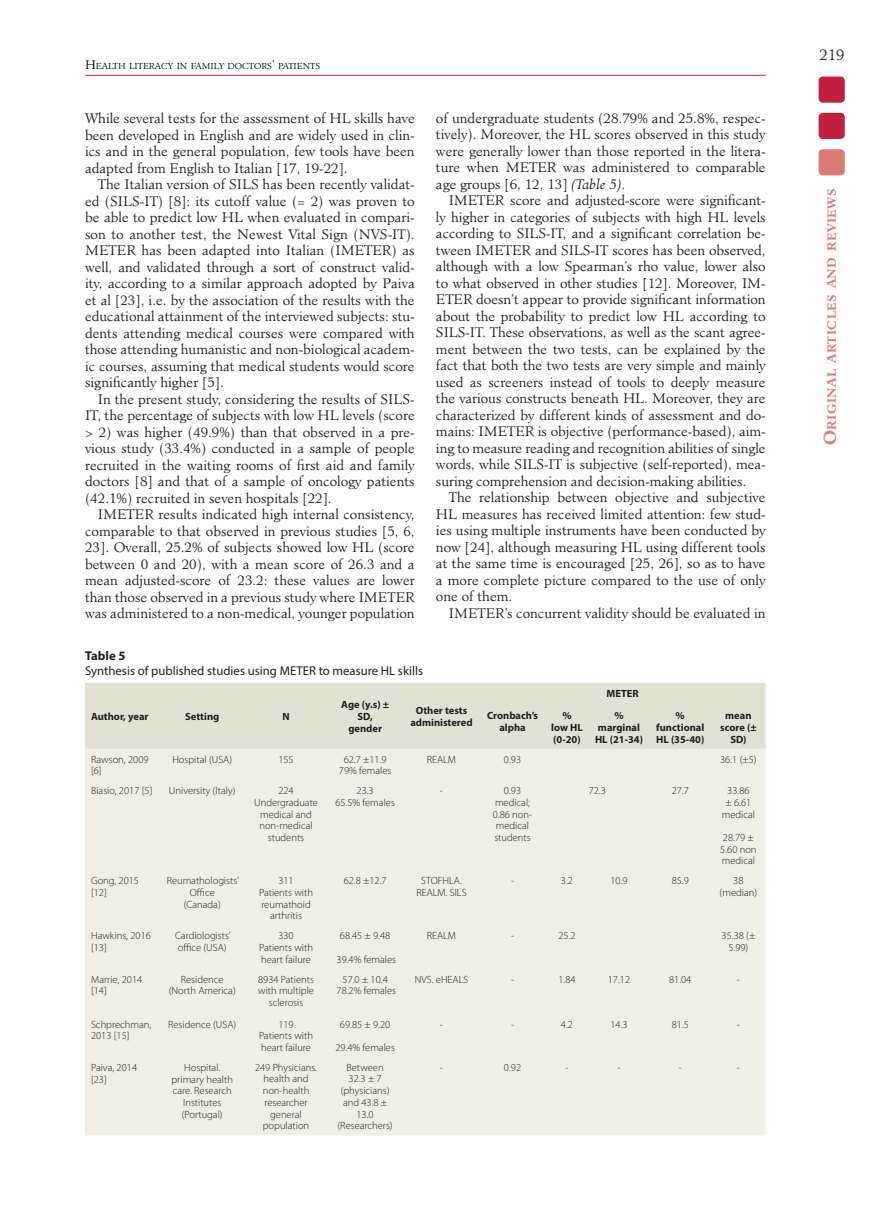
<style>
.page{position:relative;width:872px;height:1212px;background:#fff}
.page>*{position:absolute;margin:0;border:0;box-sizing:border-box;transform-origin:0 0}
.t1{font:300 15px "Minister Std";color:#231f20}
.t2{font:300 13.5px/16.5px "Minister Std";color:#231f20;text-align:justify}
.t3{font:12.75px "Myriad Pro";color:#231f20}
.t4{font:700 12.75px "Myriad Pro";color:#231f20}
.t5{font:700 11.55px "Minister Std";letter-spacing:.045em;color:#d97c74}
.t6{font:300 10.5px/11.7px "Myriad Pro";color:#231f20;text-align:center}
.t7{font:700 10.5px/11.7px "Myriad Pro";color:#231f20;text-align:center}
.t8{font:300 8.4px "Minister Std";color:#000}
.s1{font-size:12px}
.s2{font-style:italic}
.s3{font-size:16.5px}
</style>
<div class="page">
<hr style="left:85px;top:75px;width:680px;height:1px;background:#c31f3d">
<div style="left:818px;top:77px;width:26px;height:26px;background:#c31f3d;border-radius:4px"></div>
<div style="left:818px;top:113px;width:26px;height:26px;background:#c31f3d;border-radius:4px"></div>
<div style="left:818px;top:149px;width:26px;height:26px;background:#d97c74;border-radius:4px"></div>
<div style="left:85px;top:683px;width:680px;height:66px;background:#e6e0d3"></div>
<div style="left:85px;top:749px;width:680px;height:386px;background:#f2eee6"></div>
<p class="t8" style="left:85px;top:61px;width:236px"><span class="s1">H</span>EALTH LITERACY IN FAMILY DOCTORS<span class="s1">’</span> PATIENTS</p>
<p class="t2" style="left:85px;top:110px;width:331px">While several tests for the assessment of HL skills have been developed in English and are widely used in clin&shy;ics and in the general population, few tools have been adapted from English to Italian [17, 19-22].</p>
<p class="t2" style="left:85px;top:176px;width:331px;text-indent:13px">The Italian version of SILS has been recently validat&shy;ed (SILS-IT) [8]: its cutoff value (= 2) was proven to be able to predict low HL when evaluated in compari&shy;son to another test, the Newest Vital Sign (NVS-IT).<br>METER has been adapted into Italian (IMETER) as well, and validated through a sort of construct valid&shy;ity, according to a similar approach adopted by Paiva et al [23], i.e. by the association of the results with the educational attainment of the interviewed subjects: stu&shy;dents attending medical courses were compared with those attending humanistic and non-biological academ&shy;ic courses, assuming that medical students would score significantly higher [5].</p>
<p class="t2" style="left:85px;top:390px;width:331px;text-indent:13px">In the present study, considering the results of SILS-IT, the percentage of subjects with low HL levels (score &gt; 2) was higher (49.9%) than that observed in a pre&shy;vious study (33.4%) conducted in a sample of people recruited in the waiting rooms of first aid and family doctors [8] and that of a sample of oncology patients (42.1%) recruited in seven hospitals [22].</p>
<p class="t2" style="left:85px;top:506px;width:331px;text-indent:13px">IMETER results indicated high internal consistency, comparable to that observed in previous studies [5, 6, 23]. Overall, 25.2% of subjects showed low HL (score between 0 and 20), with a mean score of 26.3 and a mean adjusted-score of 23.2: these values are lower than those observed in a previous study where IMETER was administered to a non-medical, younger population</p>
<p class="t2" style="left:436px;top:110px;width:331px">of undergraduate students (28.79% and 25.8%, respec&shy;tively). Moreover, the HL scores observed in this study were generally lower than those reported in the litera&shy;ture when METER was administered to comparable age groups [6, 12, 13] <span class="s2">(Table 5)</span>.</p>
<p class="t2" style="left:436px;top:192px;width:331px;text-indent:13px">IMETER score and adjusted-score were significant&shy;ly higher in categories of subjects with high HL levels according to SILS-IT, and a significant correlation be&shy;tween IMETER and SILS-IT scores has been observed, although with a low Spearman’s rho value, lower also to what observed in other studies [12]. Moreover, IM-ETER doesn’t appear to provide significant information about the probability to predict low HL according to SILS-IT. These observations, as well as the scant agree&shy;ment between the two tests, can be explained by the fact that both the two tests are very simple and mainly used as screeners instead of tools to deeply measure the various constructs beneath HL. Moreover, they are characterized by different kinds of assessment and do&shy;mains: IMETER is objective (performance-based), aim&shy;ing to measure reading and recognition abilities of single words, while SILS-IT is subjective (self-reported), mea&shy;suring comprehension and decision-making abilities.</p>
<p class="t2" style="left:436px;top:489px;width:331px;text-indent:13px">The relationship between objective and subjective HL measures has received limited attention: few stud&shy;ies using multiple instruments have been conducted by now [24], although measuring HL using different tools at the same time is encouraged [25, 26], so as to have a more complete picture compared to the use of only one of them.</p>
<p class="t2" style="left:449px;top:605px;width:318px">IMETER’s concurrent validity should be evaluated in</p>
<p class="t4" style="left:85px;top:647px;width:42px">Table 5</p>
<p class="t3" style="left:85px;top:662px;width:340px">Synthesis of published studies using METER to measure HL skills</p>
<p class="t7" style="left:91px;top:710px;width:59px">Author, year</p>
<p class="t7" style="left:185px;top:710px;width:36px">Setting</p>
<p class="t7" style="left:282px;top:710px;width:9px">N</p>
<p class="t7" style="left:341px;top:698px;width:49px">Age (y.s) ±<br>SD, gender</p>
<p class="t7" style="left:410px;top:704px;width:64px">Other tests administered</p>
<p class="t7" style="left:606px;top:687px;width:34px">METER</p>
<p class="t7" style="left:487px;top:710px;width:53px">Cronbach’s alpha</p>
<p class="t7" style="left:551px;top:710px;width:33px">%<br>low HL (0-20)</p>
<p class="t7" style="left:595px;top:710px;width:50px">% marginal<br>HL (21-34)</p>
<p class="t7" style="left:656px;top:710px;width:50px">% functional<br>HL (35-40)</p>
<p class="t7" style="left:720px;top:710px;width:38px">mean score (±<br>SD)</p>
<p class="t6" style="left:91px;top:753px;width:59px;text-align:left">Rawson, 2009 [6]</p>
<p class="t6" style="left:172px;top:753px;width:61px">Hospital (USA)</p>
<p class="t6" style="left:278px;top:753px;width:17px">155</p>
<p class="t6" style="left:339px;top:753px;width:54px">62.7 ±11.9<br>79% females</p>
<p class="t6" style="left:427px;top:753px;width:31px">REALM</p>
<p class="t6" style="left:504px;top:753px;width:19px">0.93</p>
<p class="t6" style="left:720px;top:753px;width:38px">36.1 (±5)</p>
<p class="t6" style="left:91px;top:785px;width:63px">Biasio, 2017 [5]</p>
<p class="t6" style="left:169px;top:785px;width:68px">University (Italy)</p>
<p class="t6" style="left:254px;top:785px;width:65px">224<br>Undergraduate medical and non-medical students</p>
<p class="t6" style="left:335px;top:785px;width:61px">23.3<br>65.5% females</p>
<p class="t6" style="left:440px;top:785px;width:5px">-</p>
<p class="t6" style="left:493px;top:785px;width:41px">0.93 medical;<br>0.86 non&shy;medical students</p>
<p class="t6" style="left:589px;top:785px;width:19px">72.3</p>
<p class="t6" style="left:671px;top:785px;width:19px">27.7</p>
<p class="t6" style="left:722px;top:785px;width:35px">33.86<br>± 6.61 medical</p>
<p class="t6" style="left:720px;top:832px;width:38px;text-align:left">28.79 ±<br>5.60 non medical</p>
<p class="t6" style="left:91px;top:875px;width:50px;text-align:left">Gong, 2015 [12]</p>
<p class="t6" style="left:167px;top:875px;width:74px">Reumathologists’<br>Office<br>(Canada)</p>
<p class="t6" style="left:259px;top:875px;width:55px">311<br>Patients with reumathoid arthritis</p>
<p class="t6" style="left:344px;top:875px;width:44px">62.8 ±12.7</p>
<p class="t6" style="left:416px;top:875px;width:52px">STOFHLA.<br>REALM. SILS</p>
<p class="t6" style="left:511px;top:875px;width:5px">-</p>
<p class="t6" style="left:561px;top:875px;width:14px">3.2</p>
<p class="t6" style="left:610px;top:875px;width:19px">10.9</p>
<p class="t6" style="left:671px;top:875px;width:19px">85.9</p>
<p class="t6" style="left:719px;top:875px;width:39px">38 (median)</p>
<p class="t6" style="left:91px;top:930px;width:61px;text-align:left">Hawkins, 2016 [13]</p>
<p class="t6" style="left:175px;top:930px;width:57px;text-align:left">Cardiologists’ office (USA)</p>
<p class="t6" style="left:259px;top:930px;width:55px">330<br>Patients with heart failure</p>
<p class="t6" style="left:340px;top:930px;width:52px">68.45 ± 9.48</p>
<p class="t6" style="left:427px;top:930px;width:31px">REALM</p>
<p class="t6" style="left:511px;top:930px;width:5px">-</p>
<p class="t6" style="left:558px;top:930px;width:19px">25.2</p>
<p class="t6" style="left:721px;top:930px;width:35px">35.38 (±<br>5.99)</p>
<p class="t6" style="left:336px;top:953px;width:61px">39.4% females</p>
<p class="t6" style="left:91px;top:973px;width:53px;text-align:left">Marrie, 2014 [14]</p>
<p class="t6" style="left:169px;top:973px;width:69px">Residence (North America)</p>
<p class="t6" style="left:258px;top:973px;width:57px">8934 Patients with multiple sclerosis</p>
<p class="t6" style="left:336px;top:973px;width:61px">57.0 ± 10.4<br>78.2% females</p>
<p class="t6" style="left:415px;top:973px;width:55px">NVS. eHEALS</p>
<p class="t6" style="left:511px;top:973px;width:5px">-</p>
<p class="t6" style="left:558px;top:973px;width:19px">1.84</p>
<p class="t6" style="left:608px;top:973px;width:24px">17.12</p>
<p class="t6" style="left:669px;top:973px;width:24px">81.04</p>
<p class="t6" style="left:737px;top:973px;width:5px">-</p>
<p class="t6" style="left:91px;top:1018px;width:62px;text-align:left">Schprechman,<br>2013 [15]</p>
<p class="t6" style="left:168px;top:1018px;width:70px">Residence (USA)</p>
<p class="t6" style="left:259px;top:1018px;width:55px">119<br>Patients with heart failure</p>
<p class="t6" style="left:340px;top:1018px;width:52px">69.85 ± 9.20</p>
<p class="t6" style="left:440px;top:1018px;width:5px">-</p>
<p class="t6" style="left:511px;top:1018px;width:5px">-</p>
<p class="t6" style="left:561px;top:1018px;width:14px">4.2</p>
<p class="t6" style="left:610px;top:1018px;width:19px">14.3</p>
<p class="t6" style="left:671px;top:1018px;width:19px">81.5</p>
<p class="t6" style="left:737px;top:1018px;width:5px">-</p>
<p class="t6" style="left:335px;top:1042px;width:61px">29.4% females</p>
<p class="t6" style="left:91px;top:1061px;width:48px;text-align:left">Paiva, 2014 [23]</p>
<p class="t6" style="left:171px;top:1061px;width:63px">Hospital. primary health care. Research<br>Institutes (Portugal)</p>
<p class="t6" style="left:255px;top:1061px;width:64px">249 Physicians. health and non-health researcher general population</p>
<p class="t6" style="left:337px;top:1061px;width:57px">Between<br>32.3 ± 7 (physicians) and 43.8 ±<br>13.0 (Researchers)</p>
<p class="t6" style="left:440px;top:1061px;width:5px">-</p>
<p class="t6" style="left:504px;top:1061px;width:19px">0.92</p>
<p class="t6" style="left:565px;top:1061px;width:5px">-</p>
<p class="t6" style="left:617px;top:1061px;width:5px">-</p>
<p class="t6" style="left:678px;top:1061px;width:5px">-</p>
<p class="t6" style="left:737px;top:1061px;width:5px">-</p>
<p class="t1" style="left:819px;top:45px;width:27px">219</p>
<p class="t5" style="left:824px;top:445px;width:258px;rotate:-90deg"><span class="s3">O</span>riginal articles and reviews</p>
</div>
